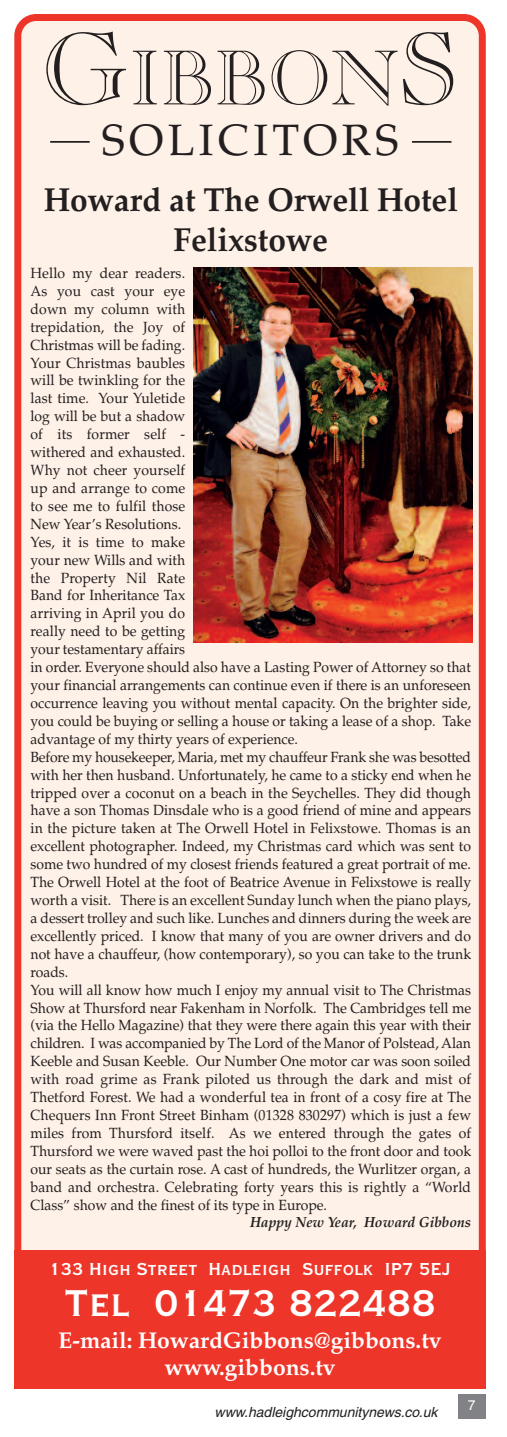
<style>
.page{position:relative;width:507px;height:1437px;background:#fff}
.page>*{position:absolute;margin:0;border:0;box-sizing:border-box;transform-origin:0 0}
.t1{font:76.12px "Caslon Open Face";color:#231f20}
.t2{font:49px "Copperplate Thirty BC";color:#fff}
.t3{font:43.75px "Palatino";letter-spacing:.1em;color:#231f20}
.t4{font:700 33.25px/40.4px "Palatino";color:#231f20;text-align:center;scale:.95 1}
.t5{font:700 22.75px/26.2px "Palatino";color:#fff;text-align:center}
.t6{font:22.75px "Copperplate Thirty BC";color:#fff}
.t7{font:14.7px/17.8px "Palatino";color:#231f20;scale:.95 1}
.t8{font:italic 700 14.7px "Palatino";color:#231f20;scale:.95 1}
.t9{font:italic 14px "Helvetica";color:#231f20}
.t10{font:14px "Helvetica";color:#fff}
.s1{font-size:101.5px}
</style>
<div class="page">
<div style="left:458px;top:1393px;width:28px;height:25px;background:#808285"></div>
<div style="left:14px;top:14px;width:472px;height:1235px;background:#fef1e7"></div>
<div style="left:14px;top:1249px;width:472px;height:139px;background:#ee3529"></div>
<hr style="left:50px;top:141px;width:40px;height:2px;background:#231f20">
<hr style="left:412px;top:141px;width:39px;height:2px;background:#231f20">
<img style="left:194px;top:268px;width:278px;height:374px">
<h1 class="t1" style="left:41px;top:51px;width:419px"><span class="s1">G</span>IBBON<span class="s1">S</span></h1>
<h3 class="t3" style="left:102px;top:114px;width:298px">SOLICITORS</h3>
<h3 class="t4" style="left:44px;top:179px;width:437px">Howard at The Orwell Hotel<br>Felixstowe</h3>
<p class="t7" style="left:31px;top:264px;width:465px">Hello my dear readers.<br>As you cast your eye<br>down my column with<br>trepidation, the Joy of<br>Christmas will be fading.<br>Your Christmas baubles<br>will be twinkling for the<br>last time. Your Yuletide<br>log will be but a shadow<br>of its former self -<br>withered and exhausted.<br>Why not cheer yourself<br>up and arrange to come<br>to see me to fulfil those<br>New Year’s Resolutions.<br>Yes, it is time to make<br>your new Wills and with<br>the Property Nil Rate<br>Band for Inheritance Tax<br>arriving in April you do<br>really need to be getting<br>your testamentary affairs<br>in order. Everyone should also have a Lasting Power of Attorney so that your financial arrangements can continue even if there is an unforeseen occurrence leaving you without mental capacity. On the brighter side, you could be buying or selling a house or taking a lease of a shop. Take advantage of my thirty years of experience.<br>Before my housekeeper, Maria, met my chauffeur Frank she was besotted with her then husband. Unfortunately, he came to a sticky end when he tripped over a coconut on a beach in the Seychelles. They did though have a son Thomas Dinsdale who is a good friend of mine and appears in the picture taken at The Orwell Hotel in Felixstowe. Thomas is an excellent photographer. Indeed, my Christmas card which was sent to some two hundred of my closest friends featured a great portrait of me.<br>The Orwell Hotel at the foot of Beatrice Avenue in Felixstowe is really worth a visit. There is an excellent Sunday lunch when the piano plays, a dessert trolley and such like. Lunches and dinners during the week are excellently priced. I know that many of you are owner drivers and do not have a chauffeur, (how contemporary), so you can take to the trunk roads.<br>You will all know how much I enjoy my annual visit to The Christmas Show at Thursford near Fakenham in Norfolk. The Cambridges tell me (via the Hello Magazine) that they were there again this year with their children. I was accompanied by The Lord of the Manor of Polstead, Alan Keeble and Susan Keeble. Our Number One motor car was soon soiled with road grime as Frank piloted us through the dark and mist of Thetford Forest. We had a wonderful tea in front of a cosy fire at The Chequers Inn Front Street Binham (01328 830297) which is just a few miles from Thursford itself. As we entered through the gates of Thursford we were waved past the hoi polloi to the front door and took our seats as the curtain rose. A cast of hundreds, the Wurlitzer organ, a band and orchestra. Celebrating forty years this is rightly a “World Class” show and the finest of its type in Europe.</p>
<p class="t8" style="left:250px;top:1216px;width:234px">Happy New Year, Howard Gibbons</p>
<h3 class="t6" style="left:49px;top:1253px;width:403px">133 High Street Hadleigh Suffolk IP7 5EJ</h3>
<h2 class="t2" style="left:64px;top:1269px;width:373px">Tel 01473 822488</h2>
<h3 class="t5" style="left:59px;top:1326px;width:384px">E-mail: HowardGibbons@gibbons.tv www.gibbons.tv</h3>
<p class="t9" style="left:215px;top:1406px;width:224px">www.hadleighcommunitynews.co.uk</p>
<p class="t10" style="left:468px;top:1399px;width:9px">7</p>
</div>
